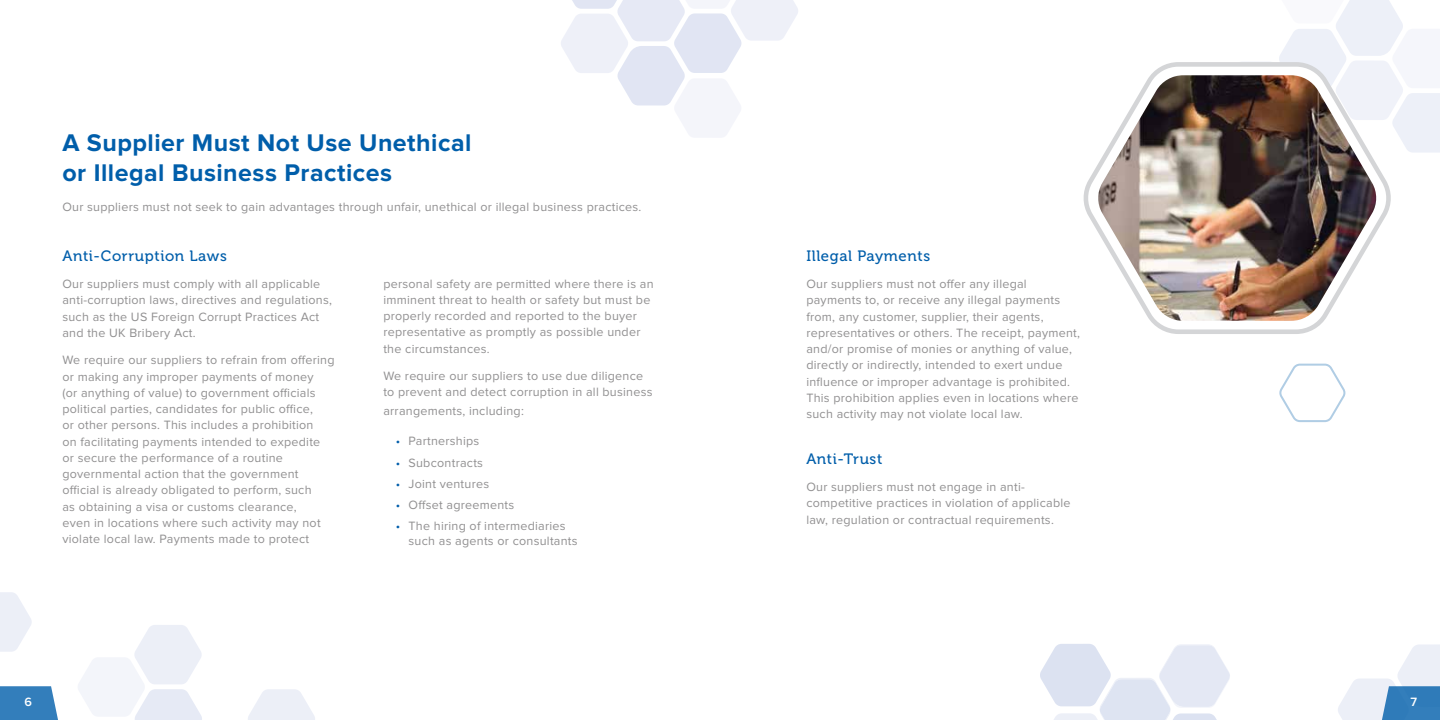
<style>
.page{position:relative;width:1440px;height:720px;background:#fff}
.page>*{position:absolute;margin:0;border:0;box-sizing:border-box;transform-origin:0 0}
.t1{font:700 25px/30px "Proxima Nova";letter-spacing:.02em;color:#005eaa}
.t2{font:15px "Museo 500";letter-spacing:.04em;color:#005eaa}
.t3{font:12.5px/16.2px "Proxima Nova";letter-spacing:.02em;color:#919091}
.t4{font:600 12.5px "Proxima Nova";color:#fff}
.s1{color:#005eaa}
</style>
<div class="page">
<svg style="left:1279px;top:0;width:161px;height:153px"></svg>
<svg style="left:0;top:592px;width:32px;height:60px"></svg>
<svg style="left:78px;top:625px;width:124px;height:95px"></svg>
<svg style="left:248px;top:689px;width:67px;height:31px"></svg>
<svg style="left:561px;top:0;width:237px;height:137px"></svg>
<svg style="left:1279px;top:363px;width:67px;height:59px"></svg>
<svg style="left:1040px;top:644px;width:190px;height:76px"></svg>
<svg style="left:1083px;top:60px;width:313px;height:274px"></svg>
<img style="left:1097px;top:75px;width:280px;height:246px">
<svg style="left:1338px;top:644px;width:102px;height:76px"></svg>
<svg style="left:0;top:686px;width:58px;height:34px;background:#4086bf"></svg>
<h1 class="t1" style="left:62px;top:128px;width:411px">A Supplier Must Not Use Unethical or Illegal Business Practices</h1>
<p class="t3" style="left:62px;top:199px;width:581px">Our suppliers must not seek to gain advantages through unfair, unethical or illegal business practices.</p>
<p class="t2" style="left:62px;top:247px;width:166px">Anti-Corruption Laws</p>
<p class="t3" style="left:62px;top:276px;width:271px">Our suppliers must comply with all applicable anti-corruption laws, directives and regulations, such as the US Foreign Corrupt Practices Act and the UK Bribery Act.</p>
<p class="t3" style="left:62px;top:352px;width:274px">We require our suppliers to refrain from offering or making any improper payments of money<br>(or anything of value) to government officials political parties, candidates for public office,<br>or other persons. This includes a prohibition<br>on facilitating payments intended to expedite or secure the performance of a routine governmental action that the government official is already obligated to perform, such<br>as obtaining a visa or customs clearance,<br>even in locations where such activity may not violate local law. Payments made to protect</p>
<p class="t3" style="left:383px;top:276px;width:272px">personal safety are permitted where there is an imminent threat to health or safety but must be properly recorded and reported to the buyer representative as promptly as possible under the circumstances.</p>
<p class="t3" style="left:383px;top:368px;width:271px">We require our suppliers to use due diligence to prevent and detect corruption in all business</p>
<p class="t3" style="left:383px;top:403px;width:142px">arrangements, including:</p>
<p class="t3" style="left:396px;top:433px;width:85px"><span class="s1">•</span> Partnerships</p>
<p class="t3" style="left:396px;top:455px;width:89px"><span class="s1">•</span> Subcontracts</p>
<p class="t3" style="left:396px;top:476px;width:95px"><span class="s1">•</span> Joint ventures</p>
<p class="t3" style="left:396px;top:497px;width:120px"><span class="s1">•</span> Offset agreements</p>
<p class="t3" style="left:409px;top:519px;width:171px;line-height:15px;text-indent:-13px"><span class="s1">•</span> The hiring of intermediaries such as agents or consultants</p>
<p class="t2" style="left:806px;top:247px;width:125px">Illegal Payments</p>
<p class="t3" style="left:806px;top:276px;width:275px">Our suppliers must not offer any illegal payments to, or receive any illegal payments from, any customer, supplier, their agents, representatives or others. The receipt, payment, and/or promise of monies or anything of value, directly or indirectly, intended to exert undue influence or improper advantage is prohibited.<br>This prohibition applies even in locations where such activity may not violate local law.</p>
<p class="t2" style="left:806px;top:450px;width:77px">Anti-Trust</p>
<p class="t3" style="left:806px;top:479px;width:266px">Our suppliers must not engage in anti&shy;competitive practices in violation of applicable law, regulation or contractual requirements.</p>
<p class="t4" style="left:25px;top:695px;width:9px">6</p>
<p class="t4" style="left:1411px;top:695px;width:8px">7</p>
</div>
